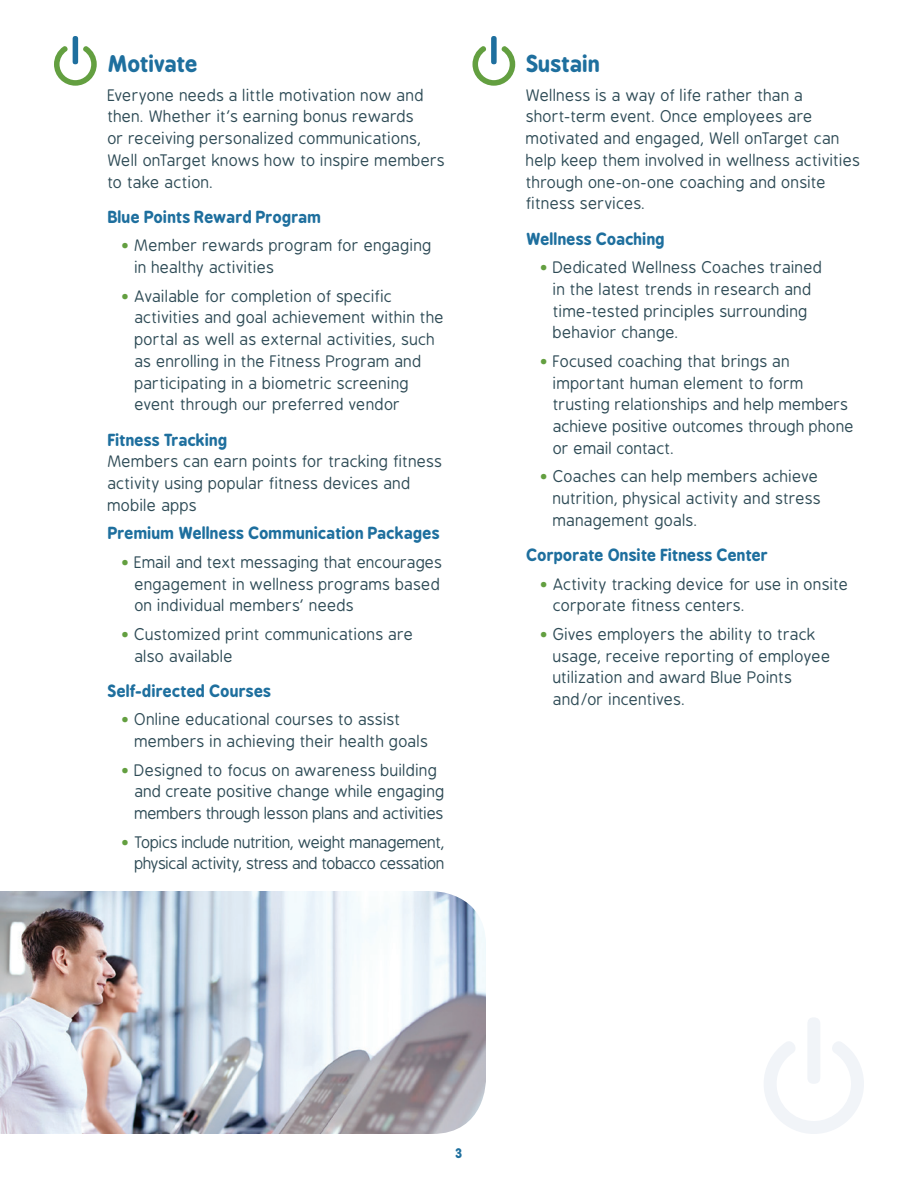
<style>
.page{position:relative;width:918px;height:1188px;background:#fff}
.page>*{position:absolute;margin:0;border:0;box-sizing:border-box;transform-origin:0 0}
.t1{font:700 21.75px "B Preplay";letter-spacing:-.01em;color:#1e6f9e}
.t2{font:700 21.75px "B Preplay";letter-spacing:.01em;color:#1e6f9e}
.t3{font:15.75px/21.8px "B Preplay";letter-spacing:.005em;color:#2e4b56}
.t4{font:700 15.75px "B Preplay";letter-spacing:.01em;color:#1e6f9e}
.t5{font:15.75px/21.8px "B Preplay";letter-spacing:-.035em;color:#2e4b56;text-align:right}
.t6{font:700 12.75px "B Preplay";color:#1e6f9e}
.s1{color:#639f40}
.s2{font-weight:700;color:#1e6f9e}
</style>
<div class="page">
<div style="left:73px;top:36px;width:5px;height:28px;background:#1e6f9e;border-radius:3px"></div>
<svg style="left:54px;top:46px;width:43px;height:40px"></svg>
<div style="left:491px;top:36px;width:6px;height:28px;background:#1e6f9e;border-radius:3px"></div>
<svg style="left:472px;top:46px;width:43px;height:40px"></svg>
<div style="left:807px;top:1017px;width:13px;height:67px;background:#f1f4f8;border-radius:6px"></div>
<svg style="left:764px;top:1041px;width:100px;height:93px"></svg>
<img style="left:0;top:891px;width:486px;height:243px">
<p class="t1" style="left:108px;top:51px;width:91px">Motivate</p>
<p class="t3" style="left:108px;top:85px;width:339px">Everyone needs a little motivation now and then. Whether it’s earning bonus rewards<br>or receiving personalized communications, Well onTarget knows how to inspire members to take action.</p>
<p class="t4" style="left:108px;top:207px;width:215px">Blue Points Reward Program</p>
<p class="t3" style="left:135px;top:235px;width:299px;text-indent:-13px"><span class="s1">•</span> Member rewards program for engaging in healthy activities</p>
<p class="t3" style="left:135px;top:286px;width:311px;text-indent:-13px"><span class="s1">•</span> Available for completion of specific activities and goal achievement within the portal as well as external activities, such as enrolling in the Fitness Program and participating in a biometric screening event through our preferred vendor</p>
<p class="t3" style="left:108px;top:430px;width:336px"><span class="s2">Fitness Tracking<br></span>Members can earn points for tracking fitness activity using popular fitness devices and mobile apps</p>
<p class="t4" style="left:108px;top:524px;width:333px">Premium Wellness Communication Packages</p>
<p class="t3" style="left:135px;top:552px;width:309px;text-indent:-13px"><span class="s1">•</span> Email and text messaging that encourages engagement in wellness programs based on individual members’ needs</p>
<p class="t3" style="left:135px;top:624px;width:280px;text-indent:-13px"><span class="s1">•</span> Customized print communications are also available</p>
<p class="t4" style="left:108px;top:681px;width:165px">Self-directed Courses</p>
<p class="t3" style="left:135px;top:709px;width:295px;text-indent:-13px"><span class="s1">•</span> Online educational courses to assist members in achieving their health goals</p>
<p class="t3" style="left:135px;top:760px;width:311px;text-indent:-13px"><span class="s1">•</span> Designed to focus on awareness building and create positive change while engaging members through lesson plans and activities</p>
<p class="t5" style="left:122px;top:832px;width:326px"><span class="s1">•</span> Topics include nutrition, weight management, physical activity, stress and tobacco cessation</p>
<p class="t2" style="left:526px;top:51px;width:75px">Sustain</p>
<p class="t3" style="left:526px;top:85px;width:336px">Wellness is a way of life rather than a short-term event. Once employees are motivated and engaged, Well onTarget can help keep them involved in wellness activities through one-on-one coaching and onsite fitness services.</p>
<p class="t4" style="left:526px;top:229px;width:140px">Wellness Coaching</p>
<p class="t3" style="left:554px;top:257px;width:271px;text-indent:-13px"><span class="s1">•</span> Dedicated Wellness Coaches trained in the latest trends in research and time-tested principles surrounding behavior change.</p>
<p class="t3" style="left:554px;top:351px;width:303px;text-indent:-13px"><span class="s1">•</span> Focused coaching that brings an important human element to form trusting relationships and help members achieve positive outcomes through phone or email contact.</p>
<p class="t3" style="left:554px;top:466px;width:269px;text-indent:-13px"><span class="s1">•</span> Coaches can help members achieve nutrition, physical activity and stress management goals.</p>
<p class="t4" style="left:527px;top:546px;width:243px">Corporate Onsite Fitness Center</p>
<p class="t3" style="left:554px;top:574px;width:297px;text-indent:-13px"><span class="s1">•</span> Activity tracking device for use in onsite corporate fitness centers.</p>
<p class="t3" style="left:554px;top:624px;width:279px;text-indent:-13px"><span class="s1">•</span> Gives employers the ability to track usage, receive reporting of employee utilization and award Blue Points and/or incentives.</p>
<p class="t6" style="left:456px;top:1145px;width:8px">3</p>
</div>
